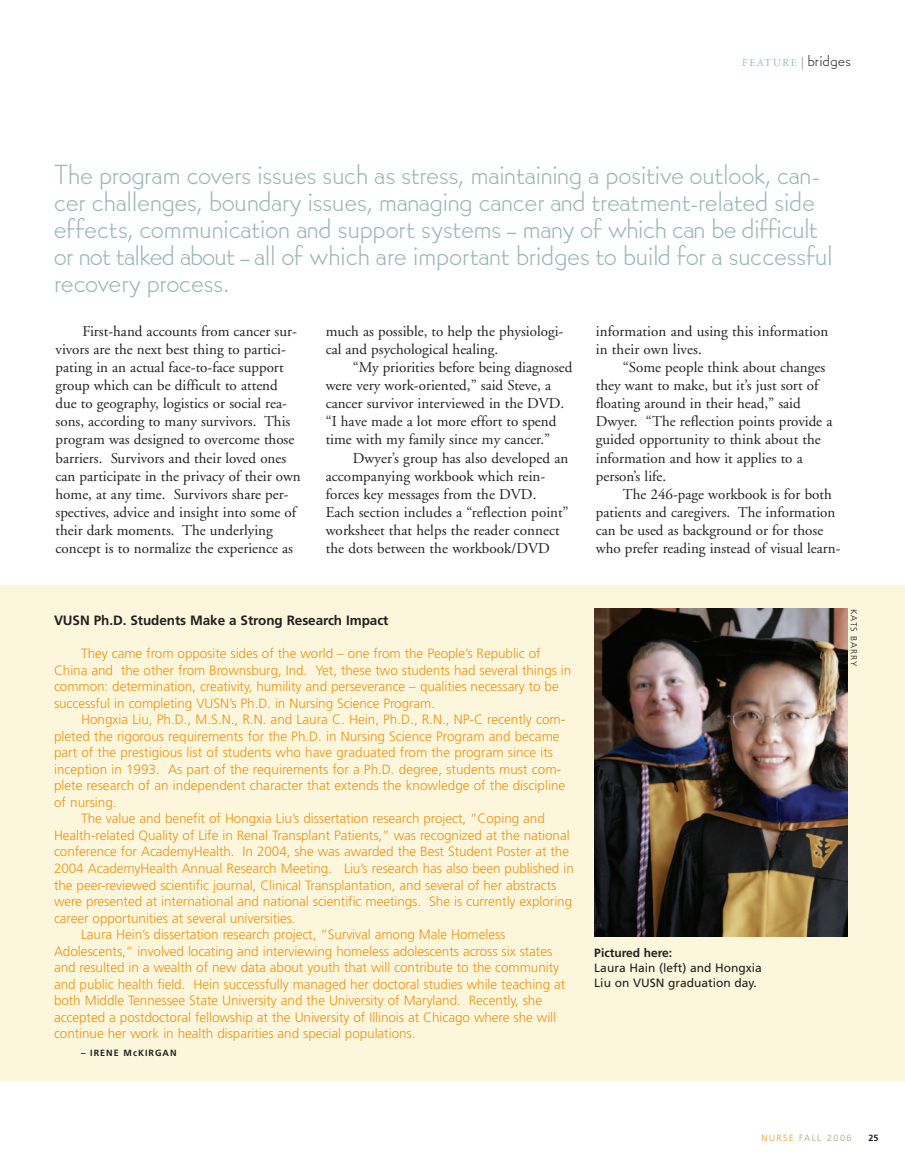
<style>
.page{position:relative;width:905px;height:1175px;background:#fff}
.page>*{position:absolute;margin:0;border:0;box-sizing:border-box;transform-origin:0 0}
.t1{font:300 27px/27px "Bernhard Gothic SG";letter-spacing:-.01em;color:#99b7b2}
.t2{font:15px/18px "Adobe Garamond";color:#231f20}
.t3{font:300 13.5px/16.5px "Frutiger";letter-spacing:-.005em;color:#e89418}
.t4{font:700 13.5px "Frutiger";letter-spacing:-.005em;color:#231f20}
.t5{font:12px/15px "Frutiger";color:#231f20}
.t6{font:700 12px "Frutiger";color:#231f20}
.t7{font:10.5px "Adobe Garamond";letter-spacing:.15em;color:#99b7b2}
.t8{font:700 9px "Frutiger";letter-spacing:.11em;color:#231f20}
.t9{font:300 9px "Frutiger";letter-spacing:.165em;color:#ab9d72}
.t10{font:300 9px "Frutiger";letter-spacing:.11em;color:#231f20}
.s1{font-family:"Bernhard Gothic SG";font-weight:300;font-size:15px;color:#939598}
.s2{font-family:"Bernhard Gothic SG";font-weight:300;font-size:15px;color:#231f20}
.s3{color:#e89418}
</style>
<div class="page">
<div style="left:0;top:585px;width:904px;height:495px;background:#fcf7dc"></div>
<img style="left:594px;top:608px;width:253px;height:328px">
<p class="t7" style="left:742px;top:58px;width:110px">FEATURE<span class="s1">|</span><span class="s2">bridges</span></p>
<p class="t1" style="left:54px;top:161px;width:780px">The program covers issues such as stress, maintaining a positive outlook, can&shy;cer challenges, boundary issues, managing cancer and treatment-related side effects, communication and support systems – many of which can be difficult or not talked about – all of which are important bridges to build for a successful recovery process.</p>
<p class="t2" style="left:56px;top:324px;width:247px;text-indent:27px">First-hand accounts from cancer sur&shy;vivors are the next best thing to partici&shy;pating in an actual face-to-face support group which can be difficult to attend due to geography, logistics or social rea&shy;sons, according to many survivors. This program was designed to overcome those barriers. Survivors and their loved ones can participate in the privacy of their own home, at any time. Survivors share per&shy;spectives, advice and insight into some of their dark moments. The underlying concept is to normalize the experience as</p>
<p class="t2" style="left:326px;top:324px;width:239px">much as possible, to help the physiologi&shy;cal and psychological healing.</p>
<p class="t2" style="left:326px;top:360px;width:248px;text-indent:27px">“My priorities before being diagnosed were very work-oriented,” said Steve, a cancer survivor interviewed in the DVD. “I have made a lot more effort to spend time with my family since my cancer.”</p>
<p class="t2" style="left:326px;top:450px;width:244px;text-indent:27px">Dwyer’s group has also developed an accompanying workbook which rein&shy;forces key messages from the DVD.<br>Each section includes a “reflection point” worksheet that helps the reader connect the dots between the workbook/DVD</p>
<p class="t4" style="left:54px;top:615px;width:336px">VUSN Ph.D. Students Make a Strong Research Impact</p>
<p class="t3" style="left:54px;top:646px;width:519px;text-indent:27px">They came from opposite sides of the world – one from the People’s Republic of China and the other from Brownsburg, Ind. Yet, these two students had several things in common: determination, creativity, humility and perseverance – qualities necessary to be successful in completing VUSN’s Ph.D. in Nursing Science Program.</p>
<p class="t3" style="left:81px;top:712px;width:486px">Hongxia Liu, Ph.D., M.S.N., R.N. and Laura C. Hein, Ph.D., R.N., NP-C recently com-</p>
<p class="t3" style="left:54px;top:729px;width:507px">pleted the rigorous requirements for the Ph.D. in Nursing Science Program and became</p>
<p class="t3" style="left:54px;top:745px;width:500px">part of the prestigious list of students who have graduated from the program since its</p>
<p class="t3" style="left:54px;top:762px;width:508px">inception in 1993. As part of the requirements for a Ph.D. degree, students must com-</p>
<p class="t3" style="left:54px;top:778px;width:512px">plete research of an independent character that extends the knowledge of the discipline</p>
<p class="t3" style="left:54px;top:795px;width:64px">of nursing.</p>
<p class="t3" style="left:81px;top:811px;width:465px">The value and benefit of Hongxia Liu’s dissertation research project, “Coping and</p>
<p class="t3" style="left:54px;top:828px;width:517px">Health-related Quality of Life in Renal Transplant Patients,” was recognized at the national</p>
<p class="t3" style="left:54px;top:844px;width:516px">conference for AcademyHealth. In 2004, she was awarded the Best Student Poster at the</p>
<p class="t3" style="left:54px;top:861px;width:521px">2004 AcademyHealth Annual Research Meeting. Liu’s research has also been published in</p>
<p class="t3" style="left:54px;top:877px;width:504px">the peer-reviewed scientific journal, Clinical Transplantation, and several of her abstracts</p>
<p class="t3" style="left:54px;top:894px;width:519px">were presented at international and national scientific meetings. She is currently exploring</p>
<p class="t3" style="left:54px;top:910px;width:243px">career opportunities at several universities.</p>
<p class="t3" style="left:81px;top:927px;width:426px">Laura Hein’s dissertation research project, “Survival among Male Homeless</p>
<p class="t3" style="left:54px;top:943px;width:500px">Adolescents,” involved locating and interviewing homeless adolescents across six states</p>
<p class="t3" style="left:54px;top:960px;width:506px">and resulted in a wealth of new data about youth that will contribute to the community</p>
<p class="t3" style="left:54px;top:976px;width:513px">and public health field. Hein successfully managed her doctoral studies while teaching at</p>
<p class="t3" style="left:54px;top:993px;width:489px">both Middle Tennessee State University and the University of Maryland. Recently, she</p>
<p class="t3" style="left:54px;top:1009px;width:503px">accepted a postdoctoral fellowship at the University of Illinois at Chicago where she will</p>
<p class="t3" style="left:54px;top:1026px;width:363px">continue her work in health disparities and special populations.</p>
<p class="t8" style="left:81px;top:1049px;width:97px">– IRENE McKIRGAN</p>
<p class="t2" style="left:596px;top:324px;width:234px">information and using this information in their own lives.</p>
<p class="t2" style="left:596px;top:360px;width:238px;text-indent:27px">“Some people think about changes they want to make, but it’s just sort of floating around in their head,” said Dwyer. “The reflection points provide a guided opportunity to think about the information and how it applies to a person’s life.</p>
<p class="t2" style="left:596px;top:486px;width:246px;text-indent:27px">The 246-page workbook is for both patients and caregivers. The information can be used as background or for those who prefer reading instead of visual learn-</p>
<p class="t10" style="left:857px;top:609px;width:60px;rotate:90deg">KATS BARRY</p>
<p class="t6" style="left:594px;top:947px;width:79px">Pictured here:</p>
<p class="t5" style="left:594px;top:960px;width:169px">Laura Hain (left) and Hongxia<br>Liu on VUSN graduation day.</p>
<p class="t9" style="left:761px;top:1134px;width:92px"><span class="s3">NURSE</span> FALL 2006</p>
<p class="t8" style="left:868px;top:1134px;width:12px">25</p>
</div>
